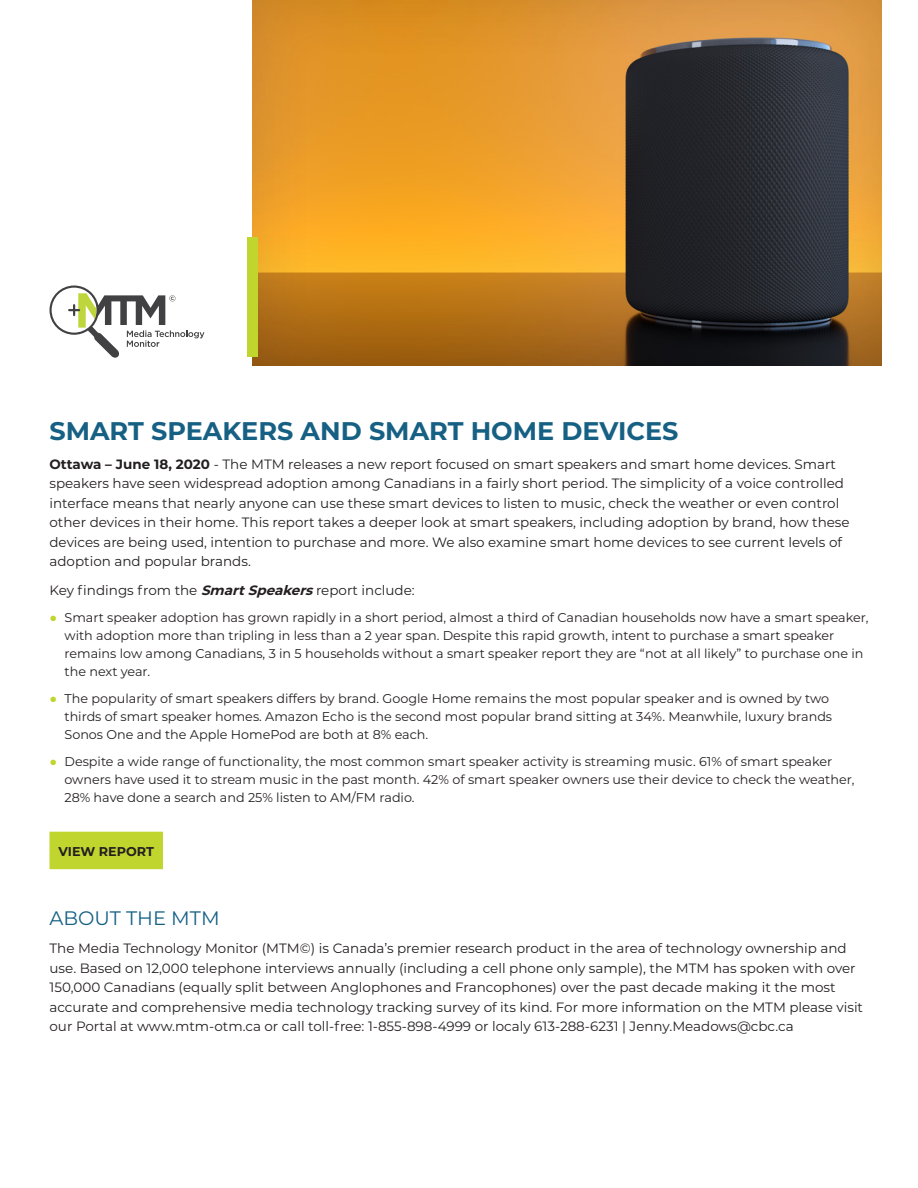
<style>
.page{position:relative;width:918px;height:1188px;background:#fff}
.page>*{position:absolute;margin:0;border:0;box-sizing:border-box;transform-origin:0 0}
.Main_Title{font:700 25.5px "Montserrat";color:#166084}
.t1{font:19.5px "Montserrat";color:#166084}
.t2{font:13.5px/19.5px "Montserrat";color:#231f20}
.t3{font:12.75px/18px "Montserrat";color:#231f20}
.Button{font:700 12.75px "Montserrat";color:#231f20}
.s1{font-weight:700}
.s2{font-weight:700;font-style:italic}
.s3{font-family:"Impact";color:#c1d52f}
</style>
<div class="page">
<div style="left:251px;top:0;width:632px;height:368px;background:#231f20;opacity:.15"></div>
<div style="left:50px;top:832px;width:113px;height:37px;background:#c1d52f"></div>
<svg style="left:50px;top:286px;width:154px;height:72px"></svg>
<div style="left:247px;top:238px;width:10px;height:119px;background:#c1d52f"></div>
<p class="Main_Title" style="left:50px;top:413px;width:630px">SMART SPEAKERS AND SMART HOME DEVICES</p>
<p class="t2" style="left:50px;top:454px;width:802px"><span class="s1">Ottawa – June 18, 2020</span> - The MTM releases a new report focused on smart speakers and smart home devices. Smart speakers have seen widespread adoption among Canadians in a fairly short period. The simplicity of a voice controlled interface means that nearly anyone can use these smart devices to listen to music, check the weather or even control other devices in their home. This report takes a deeper look at smart speakers, including adoption by brand, how these devices are being used, intention to purchase and more. We also examine smart home devices to see current levels of adoption and popular brands.</p>
<p class="t2" style="left:50px;top:580px;width:367px">Key findings from the <span class="s2">SmartSpeakers</span>report include:</p>
<p class="t3" style="left:64px;top:608px;width:806px;text-indent:-15px"><span class="s3">●</span> Smart speaker adoption has grown rapidly in a short period, almost a third of Canadian households now have a smart speaker, with adoption more than tripling in less than a 2 year span. Despite this rapid growth, intent to purchase a smart speaker remains low among Canadians, 3 in 5 households without a smart speaker report they are “not at all likely” to purchase one in the next year.</p>
<p class="t3" style="left:64px;top:689px;width:769px;text-indent:-15px"><span class="s3">●</span> The popularity of smart speakers differs by brand. Google Home remains the most popular speaker and is owned by two thirds of smart speaker homes. Amazon Echo is the second most popular brand sitting at 34%. Meanwhile, luxury brands<br>Sonos One and the Apple HomePod are both at 8% each.</p>
<p class="t3" style="left:64px;top:752px;width:791px;text-indent:-15px"><span class="s3">●</span> Despite a wide range of functionality, the most common smart speaker activity is streaming music. 61% of smart speaker owners have used it to stream music in the past month. 42% of smart speaker owners use their device to check the weather,<br>28% have done a search and 25% listen to AM/FM radio.</p>
<p class="Button" style="left:58px;top:842px;width:97px">VIEW REPORT</p>
<h2 class="t1" style="left:50px;top:904px;width:172px">ABOUT THE MTM</h2>
<p class="t2" style="left:50px;top:938px;width:815px">The Media Technology Monitor (MTM©) is Canada’s premier research product in the area of technology ownership and use. Based on 12,000 telephone interviews annually (including a cell phone only sample), the MTM has spoken with over 150,000 Canadians (equally split between Anglophones and Francophones) over the past decade making it the most accurate and comprehensive media technology tracking survey of its kind. For more information on the MTM please visit our Portal at www.mtm-otm.ca or call toll-free: 1-855-898-4999 or localy 613-288-6231 | Jenny.Meadows@cbc.ca</p>
</div>
